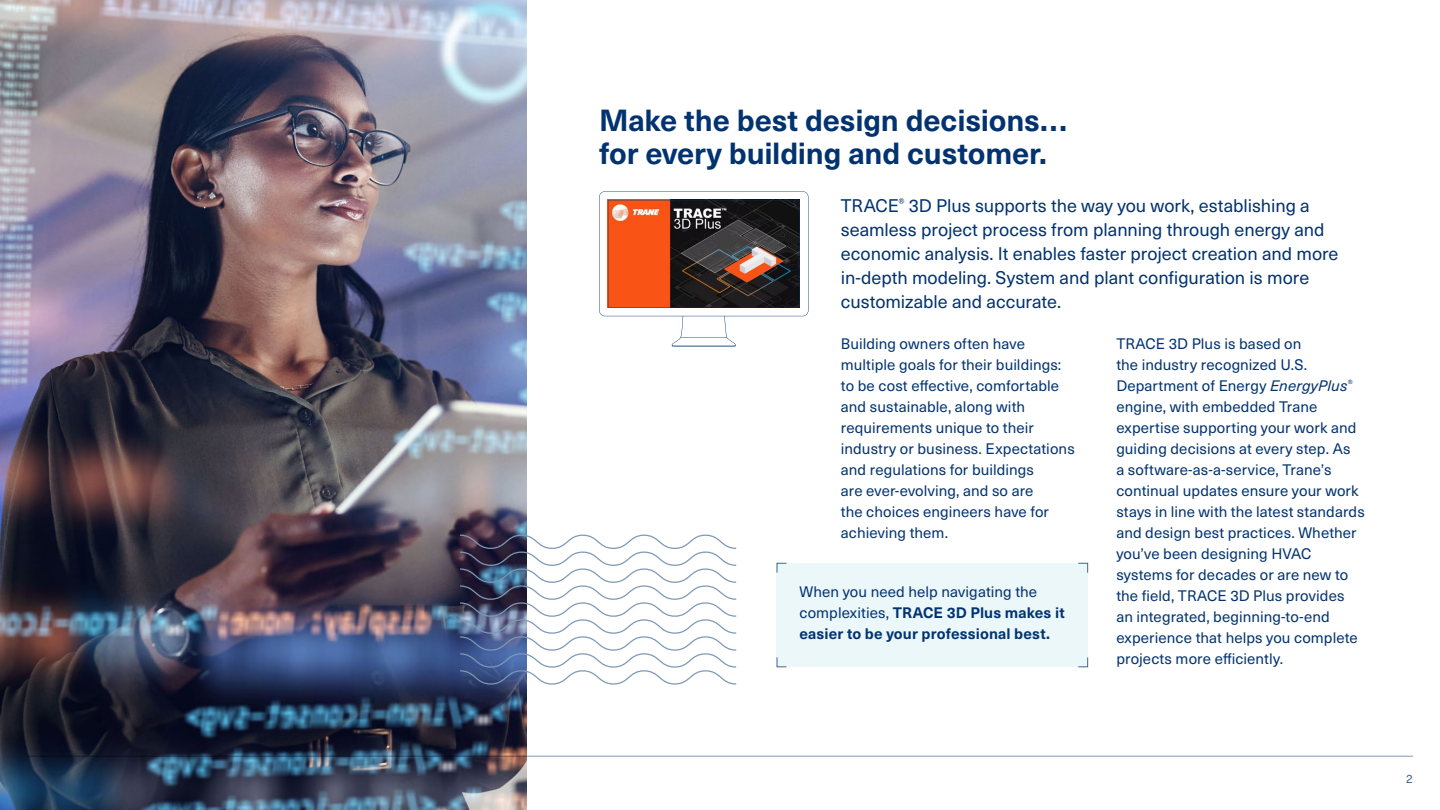
<style>
.page{position:relative;width:1440px;height:810px;background:#fff}
.page>*{position:absolute;margin:0;border:0;box-sizing:border-box;transform-origin:0 0}
.t1{font:700 30px/33px "Neue Haas Unica W1 G";letter-spacing:-.005em;color:#023370}
.t2{font:18px/24px "Neue Haas Unica W1 G";letter-spacing:-.005em;color:#023370}
.t3{font:15px/21px "Neue Haas Unica W1 G";letter-spacing:.005em;color:#023370}
.t4{font:700 15px/21px "Neue Haas Unica W1 G";letter-spacing:.01em;color:#023370}
.t5{font:12px "Neue Haas Unica W1 G";color:#406793}
.s1{font-style:italic}
.s2{font-weight:400}
</style>
<div class="page">
<hr style="left:27px;top:756px;width:1386px;height:1px;background:#7d98b6">
<img style="left:0;top:0;width:527px;height:810px">
<svg style="left:599px;top:191px;width:209px;height:156px"></svg>
<div style="left:777px;top:563px;width:311px;height:104px;background:#ecf7fa"></div>
<svg style="left:776px;top:563px;width:11px;height:10px"></svg>
<svg style="left:1078px;top:563px;width:10px;height:10px"></svg>
<svg style="left:1078px;top:657px;width:10px;height:10px"></svg>
<svg style="left:776px;top:657px;width:11px;height:10px"></svg>
<svg style="left:459px;top:534px;width:278px;height:151px"></svg>
<h1 class="t1" style="left:599px;top:102px;width:469px">Make the best design decisions… for every building and customer.</h1>
<p class="t2" style="left:841px;top:193px;width:499px">TRACE<sup>®</sup> 3D Plus supports the way you work, establishing a seamless project process from planning through energy and economic analysis. It enables faster project creation and more in-depth modeling. System and plant configuration is more customizable and accurate.</p>
<p class="t3" style="left:841px;top:332px;width:235px">Building owners often have multiple goals for their buildings: to be cost effective, comfortable and sustainable, along with requirements unique to their industry or business. Expectations and regulations for buildings<br>are ever-evolving, and so are<br>the choices engineers have for achieving them.</p>
<p class="t3" style="left:1116px;top:332px;width:250px">TRACE 3D Plus is based on<br>the industry recognized U.S.<br>Department of Energy <span class="s1">EnergyPlus</span><sup>® </sup>engine, with embedded Trane expertise supporting your work and guiding decisions at every step. As<br>a software-as-a-service, Trane’s continual updates ensure your work stays in line with the latest standards and design best practices. Whether you’ve been designing HVAC systems for decades or are new to the field, TRACE 3D Plus provides an integrated, beginning-to-end experience that helps you complete projects more efficiently.</p>
<p class="t4" style="left:799px;top:580px;width:267px"><span class="s2">When you need help navigating the complexities,</span> TRACE 3D Plus makes it easier to be your professional best.</p>
<p class="t5" style="left:1406px;top:770px;width:8px">2</p>
</div>
